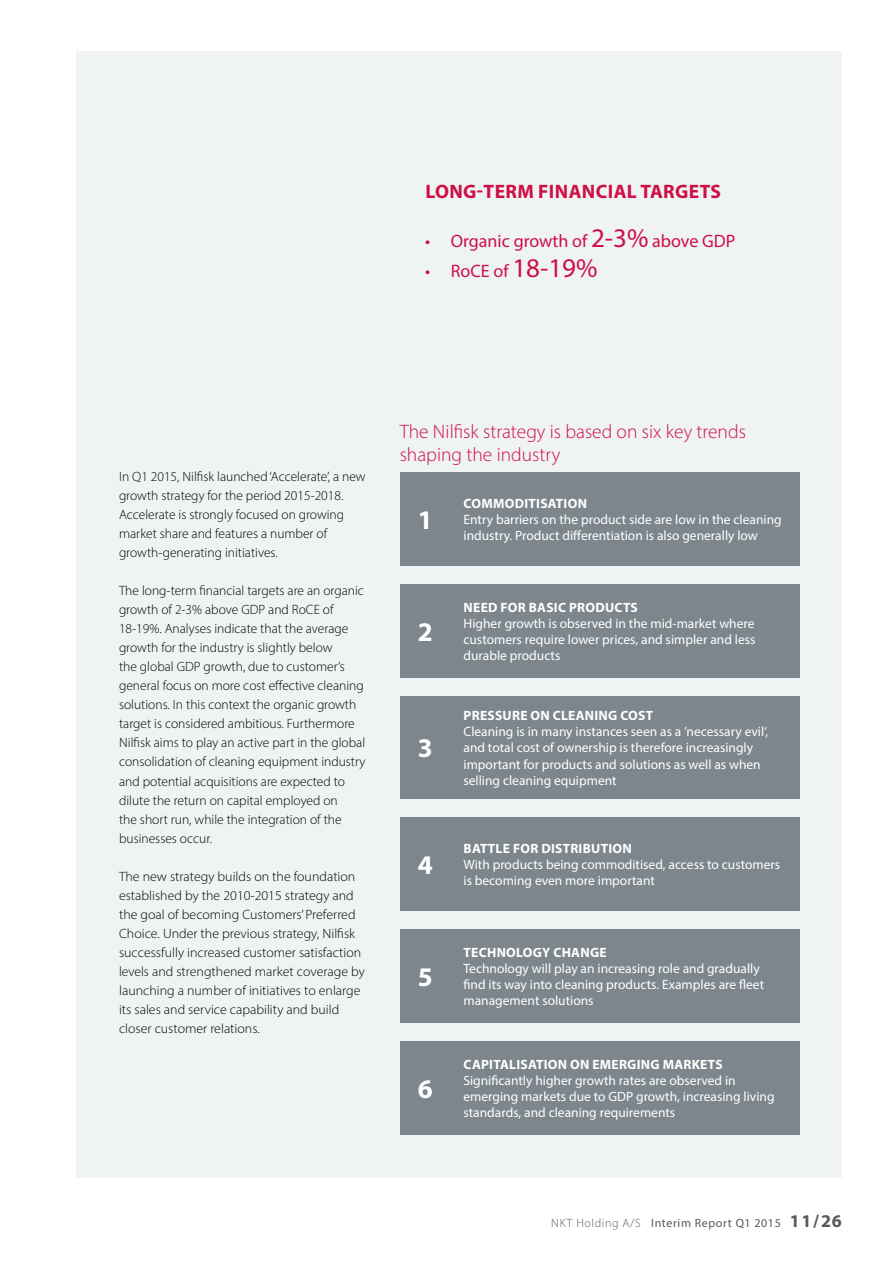
<style>
.page{position:relative;width:893px;height:1263px;background:#fff}
.page>*{position:absolute;margin:0;border:0;box-sizing:border-box;transform-origin:0 0}
.t1{font:700 27px "Myriad Pro";color:#fff}
.t2{font:300 19.5px/23.4px "Myriad Pro";color:#ce0f46}
.t3{font:700 19.5px "Myriad Pro";letter-spacing:.02em;color:#ce0f46}
.t4{font:18px "Myriad Pro";color:#ce0f46}
.t5{font:300 13.5px/19px "Myriad Pro";color:#000}
.t6{font:13.5px/16.2px "Myriad Pro";color:#fff}
.t7{font:700 13.5px "Myriad Pro";letter-spacing:.02em;color:#fff}
.t8{font:12px "Myriad Pro";letter-spacing:.05em;color:#58595b}
.s1{font-size:27px}
.s2{font-weight:300}
.s3{font-weight:700;font-size:18px}
</style>
<div class="page">
<div style="left:77px;top:51px;width:765px;height:1127px;background:#f0f3f3"></div>
<div style="left:400px;top:472px;width:399px;height:94px;background:#7d868c"></div>
<div style="left:400px;top:584px;width:399px;height:94px;background:#7d868c"></div>
<div style="left:400px;top:696px;width:399px;height:102px;background:#7d868c"></div>
<div style="left:400px;top:817px;width:399px;height:93px;background:#7d868c"></div>
<div style="left:400px;top:929px;width:399px;height:93px;background:#7d868c"></div>
<div style="left:400px;top:1041px;width:399px;height:94px;background:#7d868c"></div>
<h2 class="t3" style="left:425px;top:179px;width:297px">LONG-TERM FINANCIAL TARGETS</h2>
<h3 class="t4" style="left:425px;top:230px;width:312px">• Organic growth of <span class="s1">2-3%</span> above GDP</h3>
<h3 class="t4" style="left:425px;top:260px;width:174px">• RoCE of <span class="s1">18-19%</span></h3>
<p class="t5" style="left:119px;top:467px;width:248px">In Q1 2015, Nilfisk launched ‘Accelerate’, a new growth strategy for the period 2015-2018.<br>Accelerate is strongly focused on growing market share and features a number of growth-generating initiatives.</p>
<p class="t5" style="left:119px;top:581px;width:248px">The long-term financial targets are an organic growth of 2-3% above GDP and RoCE of 18-19%. Analyses indicate that the average growth for the industry is slightly below<br>the global GDP growth, due to customer’s general focus on more cost effective cleaning solutions. In this context the organic growth target is considered ambitious. Furthermore Nilfisk aims to play an active part in the global consolidation of cleaning equipment industry and potential acquisitions are expected to dilute the return on capital employed on<br>the short run, while the integration of the businesses occur.</p>
<p class="t5" style="left:119px;top:867px;width:247px">The new strategy builds on the foundation established by the 2010-2015 strategy and the goal of becoming Customers’ Preferred Choice. Under the previous strategy, Nilfisk successfully increased customer satisfaction levels and strengthened market coverage by launching a number of initiatives to enlarge its sales and service capability and build closer customer relations.</p>
<h2 class="t2" style="left:400px;top:419px;width:348px">The Nilfisk strategy is based on six key trends shaping the industry</h2>
<p class="t7" style="left:464px;top:494px;width:125px">COMMODITISATION</p>
<p class="t6" style="left:463px;top:511px;width:320px">Entry barriers on the product side are low in the cleaning industry. Product differentiation is also generally low</p>
<h1 class="t1" style="left:418px;top:502px;width:16px">1</h1>
<h1 class="t1" style="left:418px;top:614px;width:16px">2</h1>
<h1 class="t1" style="left:418px;top:731px;width:16px">3</h1>
<h1 class="t1" style="left:418px;top:847px;width:16px">4</h1>
<h1 class="t1" style="left:418px;top:959px;width:16px">5</h1>
<h1 class="t1" style="left:418px;top:1071px;width:16px">6</h1>
<p class="t7" style="left:464px;top:598px;width:176px">NEED FOR BASIC PRODUCTS</p>
<p class="t6" style="left:463px;top:615px;width:293px;text-align:justify">Higher growth is observed in the mid-market where customers require lower prices, and simpler and less durable products</p>
<p class="t7" style="left:464px;top:707px;width:191px">PRESSURE ON CLEANING COST</p>
<p class="t6" style="left:463px;top:723px;width:306px">Cleaning is in many instances seen as a ’necessary evil‘, and total cost of ownership is therefore increasingly important for products and solutions as well as when selling cleaning equipment</p>
<p class="t7" style="left:464px;top:839px;width:170px">BATTLE FOR DISTRIBUTION</p>
<p class="t6" style="left:463px;top:856px;width:318px">With products being commoditised, access to customers is becoming even more important</p>
<p class="t7" style="left:464px;top:943px;width:145px">TECHNOLOGY CHANGE</p>
<p class="t6" style="left:463px;top:960px;width:302px">Technology will play an increasing role and gradually find its way into cleaning products. Examples are fleet management solutions</p>
<p class="t7" style="left:464px;top:1055px;width:261px">CAPITALISATION ON EMERGING MARKETS</p>
<p class="t6" style="left:463px;top:1072px;width:313px">Significantly higher growth rates are observed in emerging markets due to GDP growth, increasing living standards, and cleaning requirements</p>
<p class="t8" style="left:551px;top:1215px;width:292px"><span class="s2">NKT Holding A/S</span> Interim Report Q1 2015 <span class="s3">11/26</span></p>
</div>
